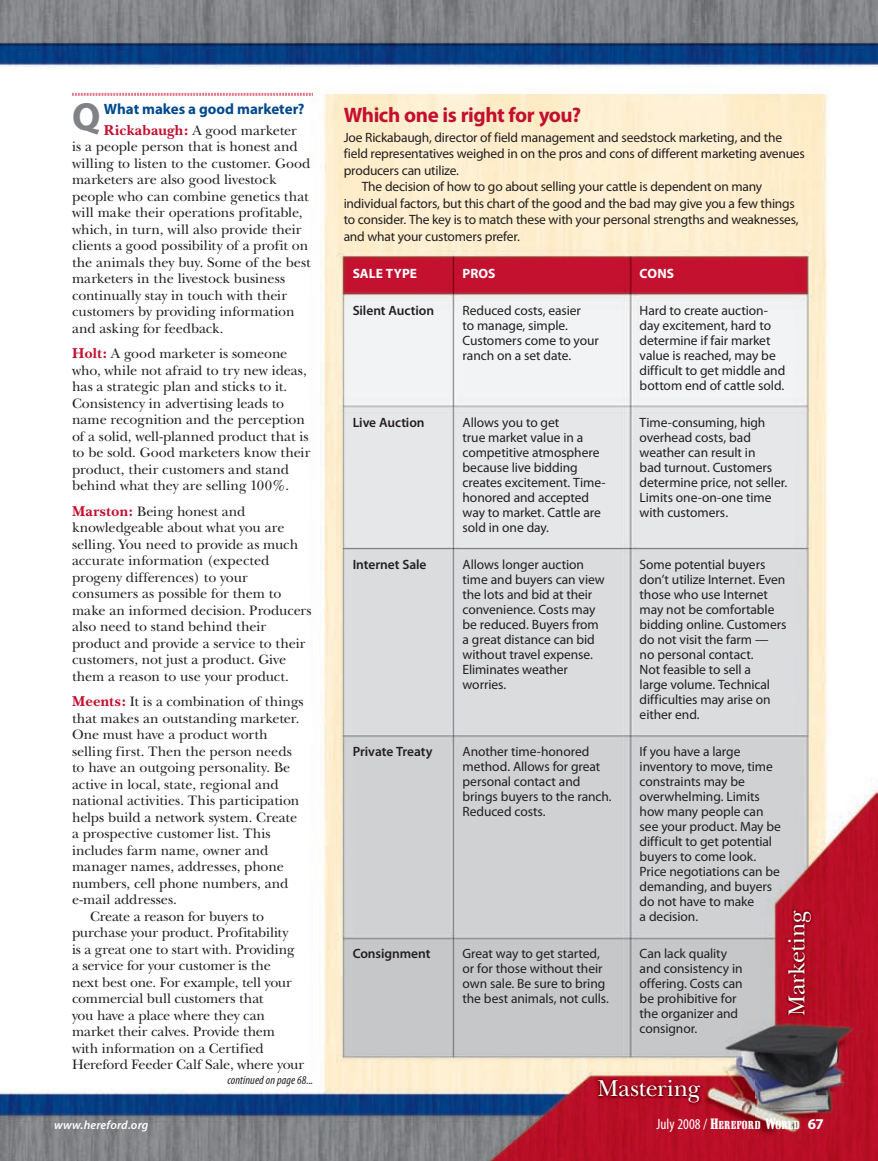
<style>
.page{position:relative;width:878px;height:1161px;background:#fff}
.page>*{position:absolute;margin:0;border:0;box-sizing:border-box;transform-origin:0 0}
.t1{font:700 39.45px "Myriad Pro";color:#808285}
.t2{font:24px "New Baskerville";letter-spacing:-.01em;color:#fff}
.t3{font:700 21px "Myriad Pro";letter-spacing:-.025em;color:#c3102f}
.t4{font:700 15px "Myriad Pro";letter-spacing:-.005em;color:#01498e}
.t5{font:14.25px/16.5px "New Baskerville";letter-spacing:-.005em;color:#231f20}
.t6{font:14.25px "New Baskerville";letter-spacing:-.025em;color:#231f20}
.t7{font:13.5px/15px "Myriad Pro";letter-spacing:-.01em;color:#231f20}
.t8{font:600 13.5px "Myriad Pro";letter-spacing:-.005em;color:#231f20}
.t9{font:700 13.5px "Myriad Pro";color:#fff}
.t10{font:italic condensed 12px "Myriad Pro";letter-spacing:.01em;color:#231f20}
.t11{font:italic 600 12px "Myriad Pro";letter-spacing:.015em;color:#fff}
.t12{font:11.55px "Shattuck";letter-spacing:.03em;color:#fff;scale:1.1 1}
.s1{font-weight:700;font-size:15px;color:#c3102f}
.s2{font-family:"Myriad Pro";font-stretch:condensed;font-size:15px}
.s3{font-size:15px}
.s4{font-family:"Myriad Pro";font-weight:700;font-size:15px}
</style>
<div class="page">
<img style="left:0;top:0;width:878px;height:1161px">
<svg style="left:72px;top:93px;width:240px;height:3px"></svg>
<img style="left:785px;top:908px;width:41px;height:150px">
<img style="left:595px;top:1078px;width:159px;height:40px">
<h1 class="t1" style="left:72px;top:95px;width:30px">Q</h1>
<p class="t4" style="left:104px;top:100px;width:202px">What makes a good marketer?</p>
<p class="t5" style="left:72px;top:122px;width:240px;text-indent:32px"><span class="s1">Rickabaugh:</span> A good marketer<br>is a people person that is honest and willing to listen to the customer. Good marketers are also good livestock people who can combine genetics that will make their operations profitable, which, in turn, will also provide their clients a good possibility of a profit on the animals they buy. Some of the best marketers in the livestock business continually stay in touch with their customers by providing information and asking for feedback.</p>
<p class="t5" style="left:72px;top:346px;width:240px"><span class="s1">Holt:</span> A good marketer is someone who, while not afraid to try new ideas, has a strategic plan and sticks to it.<br>Consistency in advertising leads to name recognition and the perception of a solid, well-planned product that is to be sold. Good marketers know their product, their customers and stand behind what they are selling 100%.</p>
<p class="t5" style="left:72px;top:503px;width:241px"><span class="s1">Marston:</span> Being honest and knowledgeable about what you are selling. You need to provide as much accurate information (expected progeny differences) to your consumers as possible for them to make an informed decision. Producers also need to stand behind their product and provide a service to their customers, not just a product. Give them a reason to use your product.</p>
<p class="t5" style="left:72px;top:694px;width:233px"><span class="s1">Meents:</span> It is a combination of things</p>
<p class="t5" style="left:72px;top:710px;width:229px">that makes an outstanding marketer.</p>
<p class="t5" style="left:72px;top:727px;width:197px">One must have a product worth</p>
<p class="t5" style="left:72px;top:743px;width:221px">selling first. Then the person needs</p>
<p class="t5" style="left:72px;top:760px;width:220px">to have an outgoing personality. Be</p>
<p class="t5" style="left:72px;top:776px;width:208px">active in local, state, regional and</p>
<p class="t5" style="left:72px;top:793px;width:229px">national activities. This participation</p>
<p class="t5" style="left:72px;top:809px;width:227px">helps build a network system. Create</p>
<p class="t5" style="left:72px;top:826px;width:200px">a prospective customer list. This</p>
<p class="t5" style="left:72px;top:842px;width:198px">includes farm name, owner and</p>
<p class="t5" style="left:72px;top:859px;width:213px">manager names, addresses, phone</p>
<p class="t5" style="left:72px;top:875px;width:218px">numbers, cell phone numbers, and</p>
<p class="t5" style="left:72px;top:892px;width:106px">e-mail addresses.</p>
<p class="t5" style="left:90px;top:908px;width:175px">Create a reason for buyers to</p>
<p class="t5" style="left:72px;top:925px;width:218px">purchase your product. Profitability</p>
<p class="t5" style="left:72px;top:941px;width:224px">is a great one to start with. Providing</p>
<p class="t5" style="left:72px;top:958px;width:200px">a service for your customer is the</p>
<p class="t6" style="left:72px;top:974px;width:221px">next best one. For example, tell your</p>
<p class="t5" style="left:72px;top:991px;width:193px">commercial bull customers that</p>
<p class="t5" style="left:72px;top:1007px;width:195px">you have a place where they can</p>
<p class="t5" style="left:72px;top:1024px;width:204px">market their calves. Provide them</p>
<p class="t5" style="left:72px;top:1040px;width:193px">with information on a Certified</p>
<p class="t5" style="left:72px;top:1057px;width:234px">Hereford Feeder Calf Sale, where your</p>
<p class="t10" style="left:227px;top:1074px;width:87px">continued on page 68...</p>
<h3 class="t3" style="left:344px;top:103px;width:239px">Which one is right for you?</h3>
<p class="t7" style="left:344px;top:130px;width:440px">Joe Rickabaugh, director of field management and seedstock marketing, and the</p>
<p class="t7" style="left:344px;top:146px;width:462px">field representatives weighed in on the pros and cons of different marketing avenues</p>
<p class="t7" style="left:344px;top:163px;width:117px">producers can utilize.</p>
<p class="t7" style="left:361px;top:179px;width:402px">The decision of how to go about selling your cattle is dependent on many</p>
<p class="t7" style="left:344px;top:196px;width:452px">individual factors, but this chart of the good and the bad may give you a few things</p>
<p class="t7" style="left:344px;top:212px;width:456px">to consider. The key is to match these with your personal strengths and weaknesses,</p>
<p class="t7" style="left:344px;top:229px;width:178px">and what your customers prefer.</p>
<p class="t9" style="left:353px;top:266px;width:66px">SALE TYPE</p>
<p class="t9" style="left:462px;top:266px;width:34px">PROS</p>
<p class="t9" style="left:639px;top:266px;width:36px">CONS</p>
<p class="t8" style="left:353px;top:303px;width:83px">Silent Auction</p>
<p class="t7" style="left:462px;top:303px;width:138px">Reduced costs, easier<br>to manage, simple.<br>Customers come to your ranch on a set date.</p>
<p class="t7" style="left:639px;top:303px;width:147px">Hard to create auction&shy;day excitement, hard to determine if fair market value is reached, may be difficult to get middle and bottom end of cattle sold.</p>
<p class="t8" style="left:353px;top:415px;width:73px">Live Auction</p>
<p class="t7" style="left:462px;top:415px;width:144px">Allows you to get<br>true market value in a competitive atmosphere because live bidding creates excitement. Time&shy;honored and accepted way to market. Cattle are sold in one day.</p>
<p class="t7" style="left:639px;top:415px;width:149px">Time-consuming, high overhead costs, bad weather can result in<br>bad turnout. Customers determine price, not seller.<br>Limits one-on-one time with customers.</p>
<p class="t8" style="left:353px;top:557px;width:75px">Internet Sale</p>
<p class="t7" style="left:462px;top:557px;width:144px">Allows longer auction time and buyers can view the lots and bid at their convenience. Costs may be reduced. Buyers from a great distance can bid without travel expense.<br>Eliminates weather worries.</p>
<p class="t7" style="left:639px;top:557px;width:148px">Some potential buyers don’t utilize Internet. Even those who use Internet may not be comfortable bidding online. Customers do not visit the farm — no personal contact.<br>Not feasible to sell a<br>large volume. Technical difficulties may arise on either end.</p>
<p class="t8" style="left:353px;top:744px;width:81px">Private Treaty</p>
<p class="t7" style="left:462px;top:744px;width:151px">Another time-honored method. Allows for great personal contact and brings buyers to the ranch.<br>Reduced costs.</p>
<p class="t7" style="left:639px;top:744px;width:143px">If you have a large inventory to move, time constraints may be overwhelming. Limits how many people can see your product. May be difficult to get potential buyers to come look.<br>Price negotiations can be demanding, and buyers do not have to make<br>a decision.</p>
<p class="t8" style="left:353px;top:946px;width:79px">Consignment</p>
<p class="t7" style="left:462px;top:946px;width:148px">Great way to get started, or for those without their own sale. Be sure to bring the best animals, not culls.</p>
<p class="t7" style="left:639px;top:946px;width:105px">Can lack quality and consistency in offering. Costs can be prohibitive for the organizer and consignor.</p>
<h2 class="t2" style="left:782px;top:1016px;width:107px;rotate:-90deg">Marketing</h2>
<h2 class="t2" style="left:597px;top:1075px;width:104px">Mastering</h2>
<p class="t11" style="left:54px;top:1119px;width:96px">www.hereford.org</p>
<p class="t12" style="left:656px;top:1118px;width:154px"><span class="s2">July 2008 /</span> <span class="s3">H</span>EREFORD <span class="s3">W</span>ORLD <span class="s4">67</span></p>
</div>
